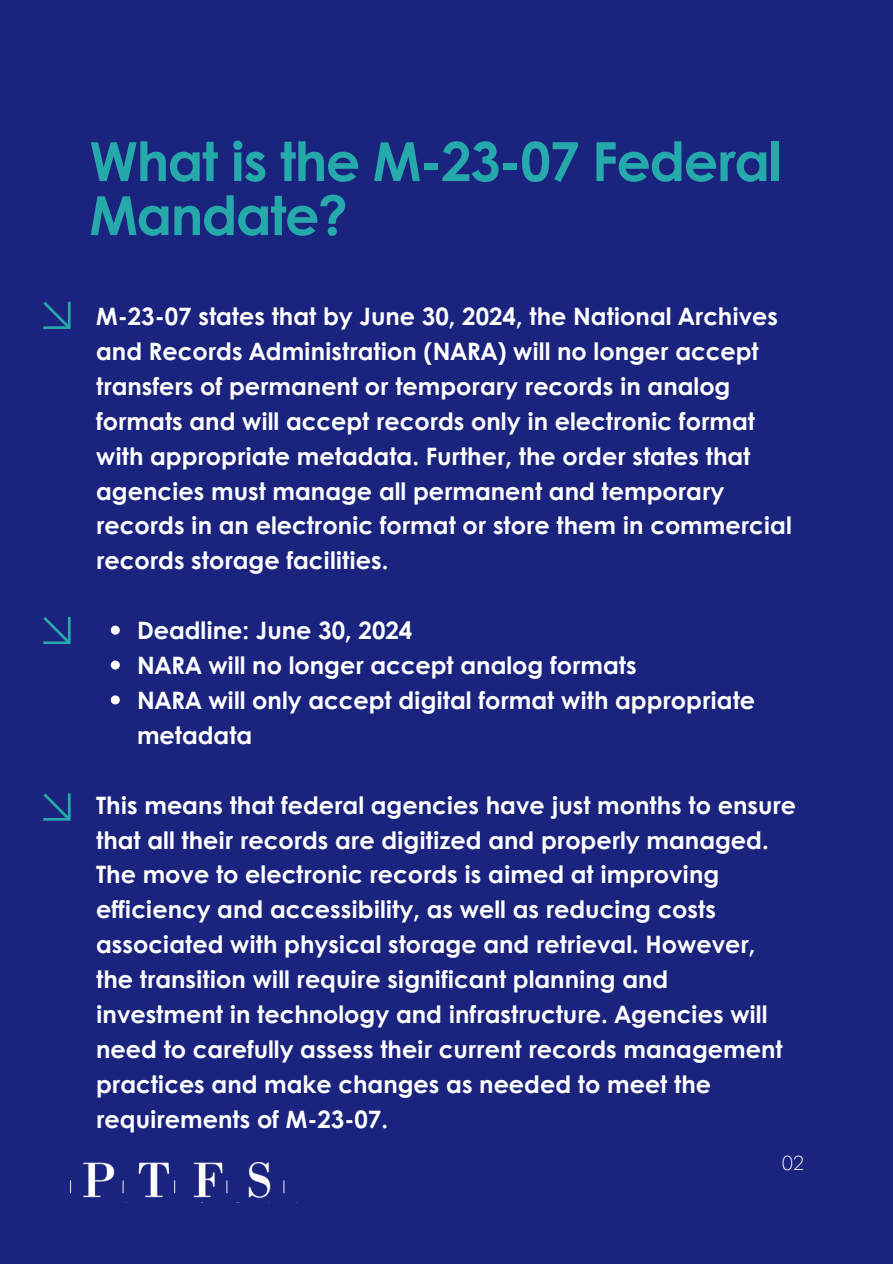
<style>
.page{position:relative;width:893px;height:1264px;background:#fff}
.page>*{position:absolute;margin:0;border:0;box-sizing:border-box;transform-origin:0 0}
.t1{font:700 54px/54px "Century Gothic";letter-spacing:-.025em;color:#26a9ab}
.t2{font:700 24px/34.8px "Century Gothic";color:#fff}
.t3{font:300 19.5px "Century Gothic";color:#fff}
</style>
<div class="page">
<div style="left:0;top:0;width:892px;height:1263px;background:#1a237e"></div>
<svg style="left:111px;top:625px;width:9px;height:9px"></svg>
<svg style="left:111px;top:660px;width:9px;height:9px"></svg>
<svg style="left:111px;top:695px;width:9px;height:9px"></svg>
<svg style="left:43px;top:302px;width:27px;height:27px"></svg>
<svg style="left:43px;top:617px;width:27px;height:27px"></svg>
<svg style="left:43px;top:793px;width:27px;height:27px"></svg>
<img style="left:71px;top:1162px;width:214px;height:36px">
<p class="t1" style="left:89px;top:132px;width:693px">What is the M-23-07 Federal<br>Mandate?</p>
<p class="t2" style="left:96px;top:298px;width:697px">M-23-07 states that by June 30, 2024, the National Archives and Records Administration (NARA) will no longer accept transfers of permanent or temporary records in analog formats and will accept records only in electronic format with appropriate metadata. Further, the order states that agencies must manage all permanent and temporary records in an electronic format or store them in commercial records storage facilities.</p>
<p class="t2" style="left:137px;top:612px;width:277px">Deadline: June 30, 2024</p>
<p class="t2" style="left:137px;top:647px;width:501px">NARA will no longer accept analog formats</p>
<p class="t2" style="left:137px;top:681px;width:619px">NARA will only accept digital format with appropriate metadata</p>
<p class="t2" style="left:96px;top:786px;width:701px">This means that federal agencies have just months to ensure that all their records are digitized and properly managed.<br>The move to electronic records is aimed at improving efficiency and accessibility, as well as reducing costs associated with physical storage and retrieval. However, the transition will require significant planning and investment in technology and infrastructure. Agencies will need to carefully assess their current records management practices and make changes as needed to meet the requirements of M-23-07.</p>
<p class="t3" style="left:782px;top:1147px;width:23px">02</p>
</div>
